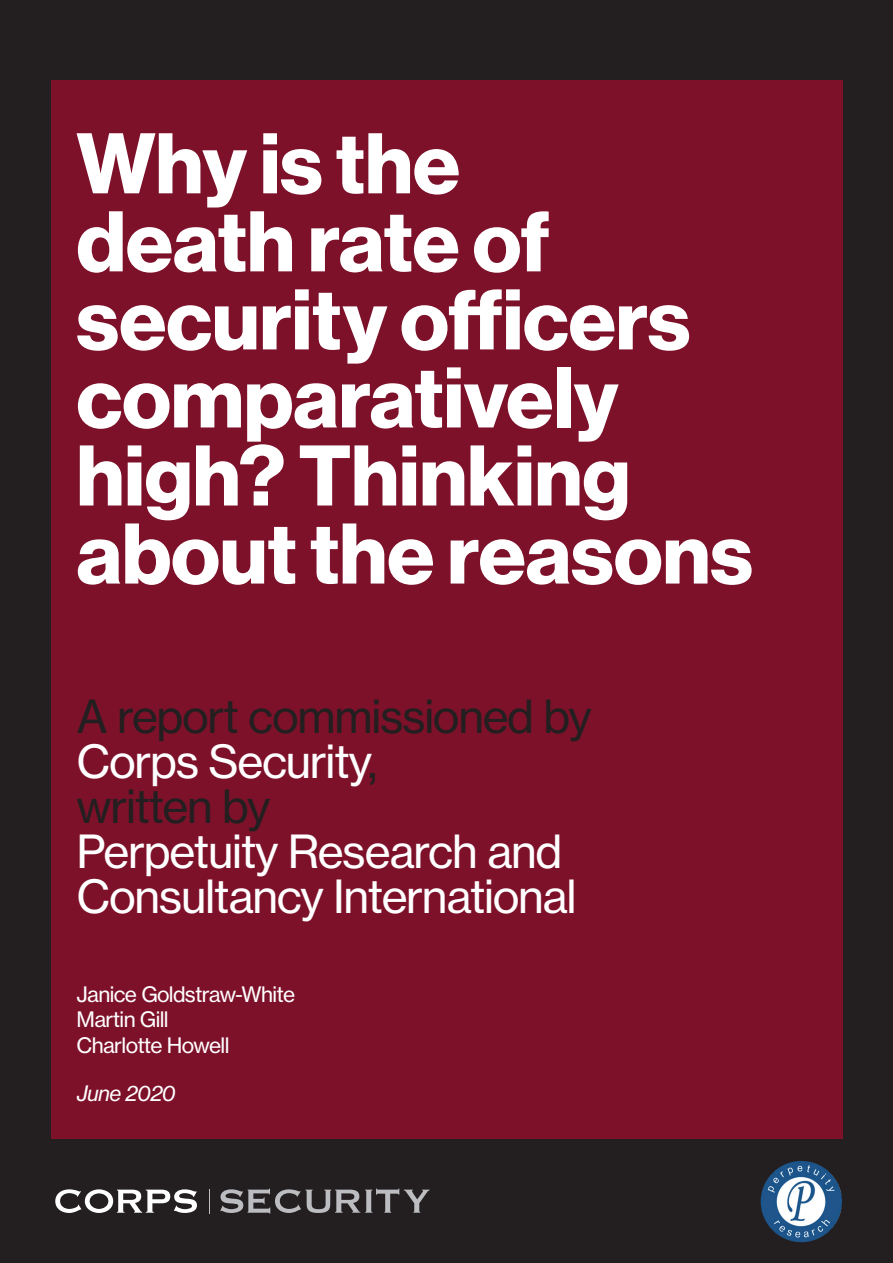
<style>
.page{position:relative;width:893px;height:1263px;background:#231f20}
.page>*{position:absolute;margin:0;border:0;box-sizing:border-box;transform-origin:0 0}
.t1{font:84px/78px "N Haas Grotesk DS Std 75 Bd";color:#fff}
.t2{font:45px/45px "N Haas Grotesk TX Std 55 Rg";letter-spacing:-.03em;color:#fff}
.t3{font:45px/45px "N Haas Grotesk TX Std 55 Rg";letter-spacing:-.03em;color:#231f20}
.t4{font:21px/25.5px "N Haas Grotesk TX Std 55 Rg";letter-spacing:-.03em;color:#fff}
.t5{font:21px "N Haas Grotesk TX Std 56 It";letter-spacing:-.03em;color:#fff}
.s1{color:#fff}
</style>
<div class="page">
<div style="left:51px;top:81px;width:791px;height:1058px;background:#7e112a"></div>
<svg style="left:220px;top:1188px;width:210px;height:26px"></svg>
<svg style="left:55px;top:1189px;width:142px;height:24px"></svg>
<svg style="left:209px;top:1189px;width:1px;height:24px"></svg>
<img style="left:761px;top:1161px;width:81px;height:81px;border-radius:41px">
<p class="t1" style="left:77px;top:126px;width:678px">Why is the<br>death rate of security officers comparatively high? Thinking about the reasons</p>
<p class="t3" style="left:77px;top:693px;width:517px">A report commissioned by<br><span class="s1">Corps Security</span>,<br>written by</p>
<p class="t2" style="left:77px;top:828px;width:502px">Perpetuity Research and<br>Consultancy International</p>
<p class="t4" style="left:77px;top:981px;width:220px">Janice Goldstraw-White<br>Martin Gill<br>Charlotte Howell</p>
<p class="t5" style="left:77px;top:1080px;width:101px">June 2020</p>
</div>
